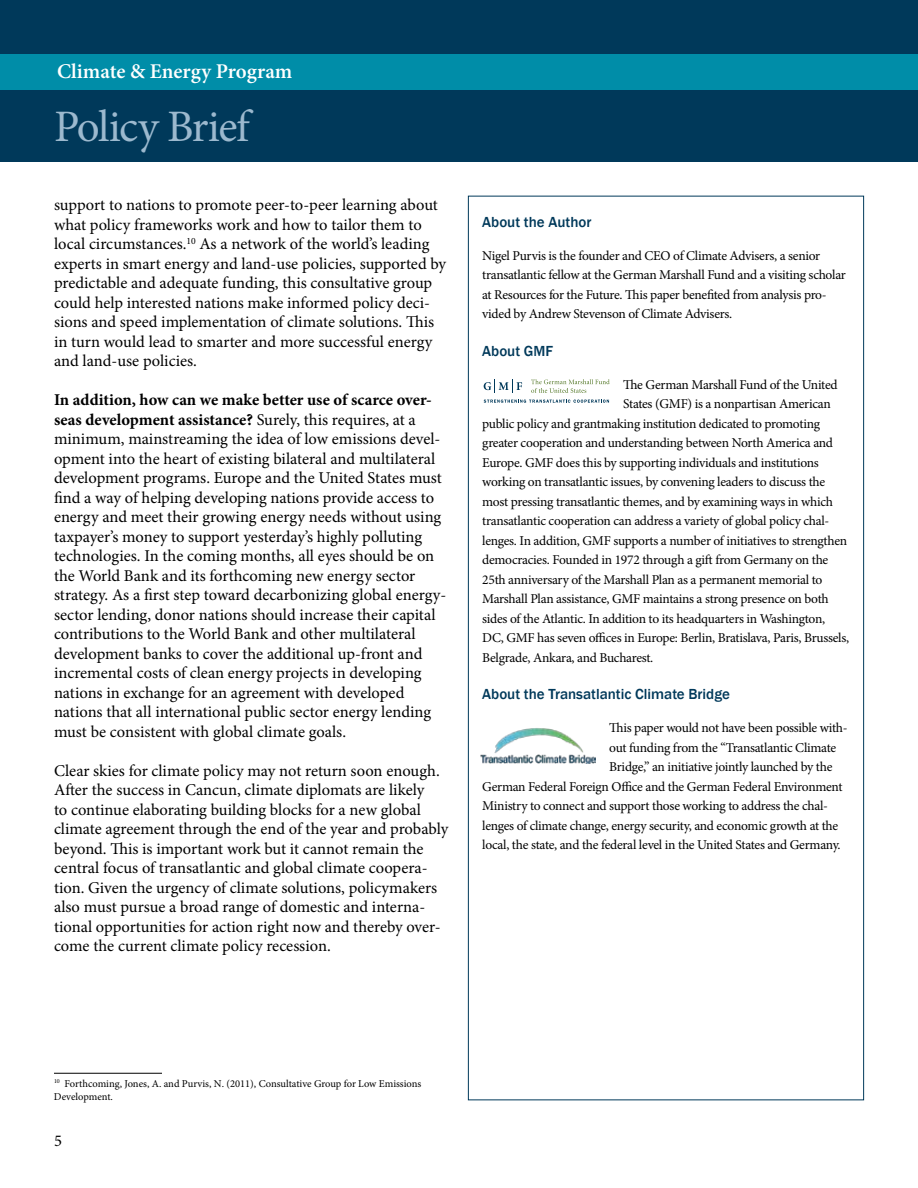
<style>
.page{position:relative;width:918px;height:1188px;background:#fff}
.page>*{position:absolute;margin:0;border:0;box-sizing:border-box;transform-origin:0 0}
.t1{font:45px "Minion Pro";letter-spacing:-.035em;color:#9cb9ce}
.t2{font:600 21px "Minion Pro";color:#fff}
.t3{font:16.5px/19.5px "Minion Pro";letter-spacing:-.005em;color:#000}
.t4{font:500 15px "Franklin Gothic";color:#00395a}
.t5{font:13.5px/19.5px "Minion Pro";letter-spacing:-.02em;color:#000}
.t6{font:10.5px/13.5px "Minion Pro";letter-spacing:-.005em;color:#000}
.s1{font-weight:700}
</style>
<div class="page">
<div style="left:0;top:0;width:918px;height:162px;background:#00395a"></div>
<div style="left:0;top:54px;width:918px;height:36px;background:#008da8"></div>
<img style="left:481px;top:728px;width:115px;height:36px">
<svg style="left:484px;top:379px;width:38px;height:14px"></svg>
<svg style="left:531px;top:379px;width:79px;height:14px"></svg>
<svg style="left:484px;top:400px;width:125px;height:3px"></svg>
<hr style="left:54px;top:1073px;width:108px;height:1px;background:#000">
<p class="t2" style="left:57px;top:57px;width:237px">Climate &amp; Energy Program</p>
<h1 class="t1" style="left:54px;top:96px;width:197px">Policy Brief</h1>
<p class="t3" style="left:54px;top:195px;width:394px">support to nations to promote peer-to-peer learning about what policy frameworks work and how to tailor them to local circumstances.<sup>10</sup> As a network of the world’s leading experts in smart energy and land-use policies, supported by predictable and adequate funding, this consultative group could help interested nations make informed policy deci&shy;sions and speed implementation of climate solutions. This in turn would lead to smarter and more successful energy and land-use policies.</p>
<p class="t3" style="left:54px;top:390px;width:394px"><span class="s1">In addition, how can we make better use of scarce over&shy;seas development assistance?</span> Surely, this requires, at a minimum, mainstreaming the idea of low emissions devel&shy;opment into the heart of existing bilateral and multilateral development programs. Europe and the United States must find a way of helping developing nations provide access to energy and meet their growing energy needs without using taxpayer’s money to support yesterday’s highly polluting technologies. In the coming months, all eyes should be on the World Bank and its forthcoming new energy sector strategy. As a first step toward decarbonizing global energy&shy;sector lending, donor nations should increase their capital contributions to the World Bank and other multilateral development banks to cover the additional up-front and incremental costs of clean energy projects in developing nations in exchange for an agreement with developed nations that all international public sector energy lending must be consistent with global climate goals.</p>
<p class="t3" style="left:54px;top:761px;width:396px">Clear skies for climate policy may not return soon enough.<br>After the success in Cancun, climate diplomats are likely<br>to continue elaborating building blocks for a new global climate agreement through the end of the year and probably beyond. This is important work but it cannot remain the central focus of transatlantic and global climate coopera&shy;tion. Given the urgency of climate solutions, policymakers also must pursue a broad range of domestic and interna&shy;tional opportunities for action right now and thereby over&shy;come the current climate policy recession.</p>
<p class="t4" style="left:482px;top:213px;width:111px">About the Author</p>
<p class="t5" style="left:482px;top:246px;width:365px">Nigel Purvis is the founder and CEO of Climate Advisers, a senior transatlantic fellow at the German Marshall Fund and a visiting scholar at Resources for the Future. This paper benefited from analysis pro&shy;vided by Andrew Stevenson of Climate Advisers.</p>
<p class="t4" style="left:482px;top:342px;width:73px">About GMF</p>
<p class="t5" style="left:623px;top:375px;width:216px">The German Marshall Fund of the United</p>
<p class="t5" style="left:623px;top:394px;width:209px">States (GMF) is a nonpartisan American</p>
<p class="t5" style="left:482px;top:414px;width:339px">public policy and grantmaking institution dedicated to promoting</p>
<p class="t5" style="left:482px;top:433px;width:352px">greater cooperation and understanding between North America and</p>
<p class="t5" style="left:482px;top:453px;width:338px">Europe. GMF does this by supporting individuals and institutions</p>
<p class="t5" style="left:482px;top:472px;width:345px">working on transatlantic issues, by convening leaders to discuss the</p>
<p class="t5" style="left:482px;top:492px;width:352px">most pressing transatlantic themes, and by examining ways in which</p>
<p class="t5" style="left:482px;top:511px;width:349px">transatlantic cooperation can address a variety of global policy chal-</p>
<p class="t5" style="left:482px;top:531px;width:367px">lenges. In addition, GMF supports a number of initiatives to strengthen</p>
<p class="t5" style="left:482px;top:550px;width:348px">democracies. Founded in 1972 through a gift from Germany on the</p>
<p class="t5" style="left:482px;top:570px;width:342px">25th anniversary of the Marshall Plan as a permanent memorial to</p>
<p class="t5" style="left:482px;top:589px;width:348px">Marshall Plan assistance, GMF maintains a strong presence on both</p>
<p class="t5" style="left:482px;top:609px;width:345px">sides of the Atlantic. In addition to its headquarters in Washington,</p>
<p class="t5" style="left:482px;top:628px;width:368px">DC, GMF has seven offices in Europe: Berlin, Bratislava, Paris, Brussels,</p>
<p class="t5" style="left:482px;top:648px;width:173px">Belgrade, Ankara, and Bucharest.</p>
<p class="t4" style="left:482px;top:685px;width:249px">About the Transatlantic Climate Bridge</p>
<p class="t5" style="left:609px;top:718px;width:240px">This paper would not have been possible with-</p>
<p class="t5" style="left:609px;top:738px;width:228px">out funding from the “Transatlantic Climate</p>
<p class="t5" style="left:609px;top:757px;width:225px">Bridge,” an initiative jointly launched by the</p>
<p class="t5" style="left:482px;top:777px;width:362px">German Federal Foreign Office and the German Federal Environment</p>
<p class="t5" style="left:482px;top:796px;width:347px">Ministry to connect and support those working to address the chal-</p>
<p class="t5" style="left:482px;top:816px;width:358px">lenges of climate change, energy security, and economic growth at the</p>
<p class="t5" style="left:482px;top:835px;width:360px">local, the state, and the federal level in the United States and Germany.</p>
<p class="t6" style="left:54px;top:1077px;width:369px"><sup>10</sup> Forthcoming, Jones, A. and Purvis, N. (2011), Consultative Group for Low Emissions<br>Development.</p>
<p class="t3" style="left:54px;top:1131px;width:9px">5</p>
</div>
